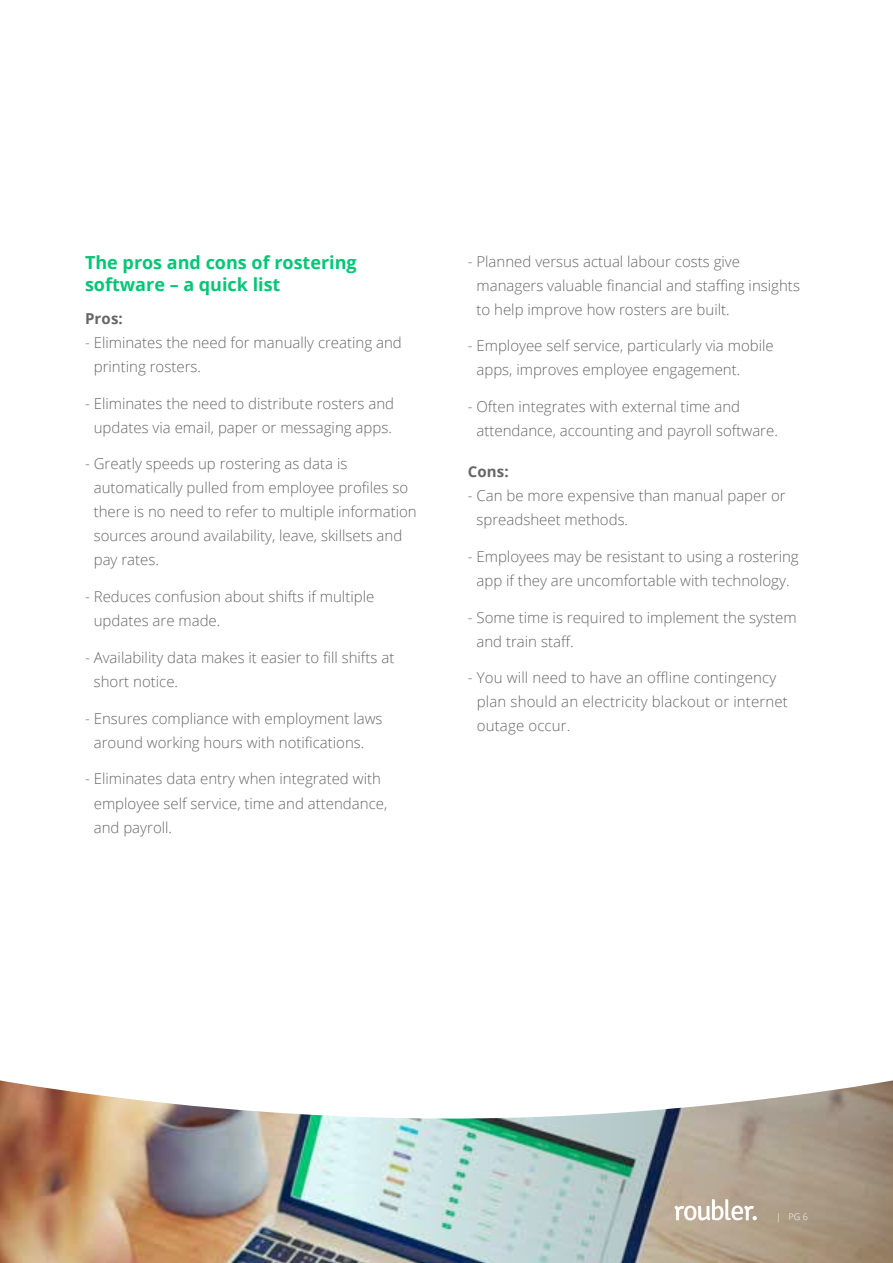
<style>
.page{position:relative;width:893px;height:1263px;background:#fff}
.page>*{position:absolute;margin:0;border:0;box-sizing:border-box;transform-origin:0 0}
.t1{font:700 18px/22.5px "Open Sans";color:#01c675}
.t2{font:300 15px/24px "Open Sans";color:#666}
.t3{font:700 15px "Open Sans";letter-spacing:.01em;color:#666}
.t4{font:300 9px "Open Sans";color:#fff}
</style>
<div class="page">
<img style="left:0;top:1080px;width:893px;height:183px">
<svg style="left:674px;top:1199px;width:83px;height:21px"></svg>
<p class="t1" style="left:85px;top:251px;width:273px">The pros and cons of rostering software – a quick list</p>
<p class="t3" style="left:85px;top:308px;width:39px">Pros:</p>
<p class="t2" style="left:94px;top:330px;width:310px;text-indent:-9px">- Eliminates the need for manually creating and printing rosters.</p>
<p class="t2" style="left:85px;top:391px;width:311px;text-align:center">- Eliminates the need to distribute rosters and updates via email, paper or messaging apps.</p>
<p class="t2" style="left:94px;top:452px;width:324px;text-indent:-9px">- Greatly speeds up rostering as data is automatically pulled from employee profiles so there is no need to refer to multiple information sources around availability, leave, skillsets and pay rates.</p>
<p class="t2" style="left:94px;top:584px;width:282px;text-indent:-9px">- Reduces confusion about shifts if multiple updates are made.</p>
<p class="t2" style="left:94px;top:645px;width:302px;text-indent:-9px">- Availability data makes it easier to fill shifts at short notice.</p>
<p class="t2" style="left:94px;top:706px;width:290px;text-indent:-9px">- Ensures compliance with employment laws around working hours with notifications.</p>
<p class="t2" style="left:94px;top:767px;width:295px;text-indent:-9px">- Eliminates data entry when integrated with employee self service, time and attendance, and payroll.</p>
<p class="t2" style="left:476px;top:249px;width:325px;text-indent:-9px">- Planned versus actual labour costs give managers valuable financial and staffing insights to help improve how rosters are built.</p>
<p class="t2" style="left:476px;top:333px;width:299px;text-indent:-9px">- Employee self service, particularly via mobile apps, improves employee engagement.</p>
<p class="t2" style="left:476px;top:394px;width:303px;text-indent:-9px">- Often integrates with external time and attendance, accounting and payroll software.</p>
<p class="t3" style="left:468px;top:461px;width:43px">Cons:</p>
<p class="t2" style="left:476px;top:483px;width:311px;text-indent:-9px">- Can be more expensive than manual paper or spreadsheet methods.</p>
<p class="t2" style="left:468px;top:544px;width:333px;text-align:center">- Employees may be resistant to using a rostering app if they are uncomfortable with technology.</p>
<p class="t2" style="left:476px;top:605px;width:322px;text-indent:-9px">- Some time is required to implement the system and train staff.</p>
<p class="t2" style="left:477px;top:665px;width:313px;text-indent:-9px">- You will need to have an offline contingency plan should an electricity blackout or internet outage occur.</p>
<p class="t4" style="left:776px;top:1211px;width:33px">| PG 6</p>
</div>
